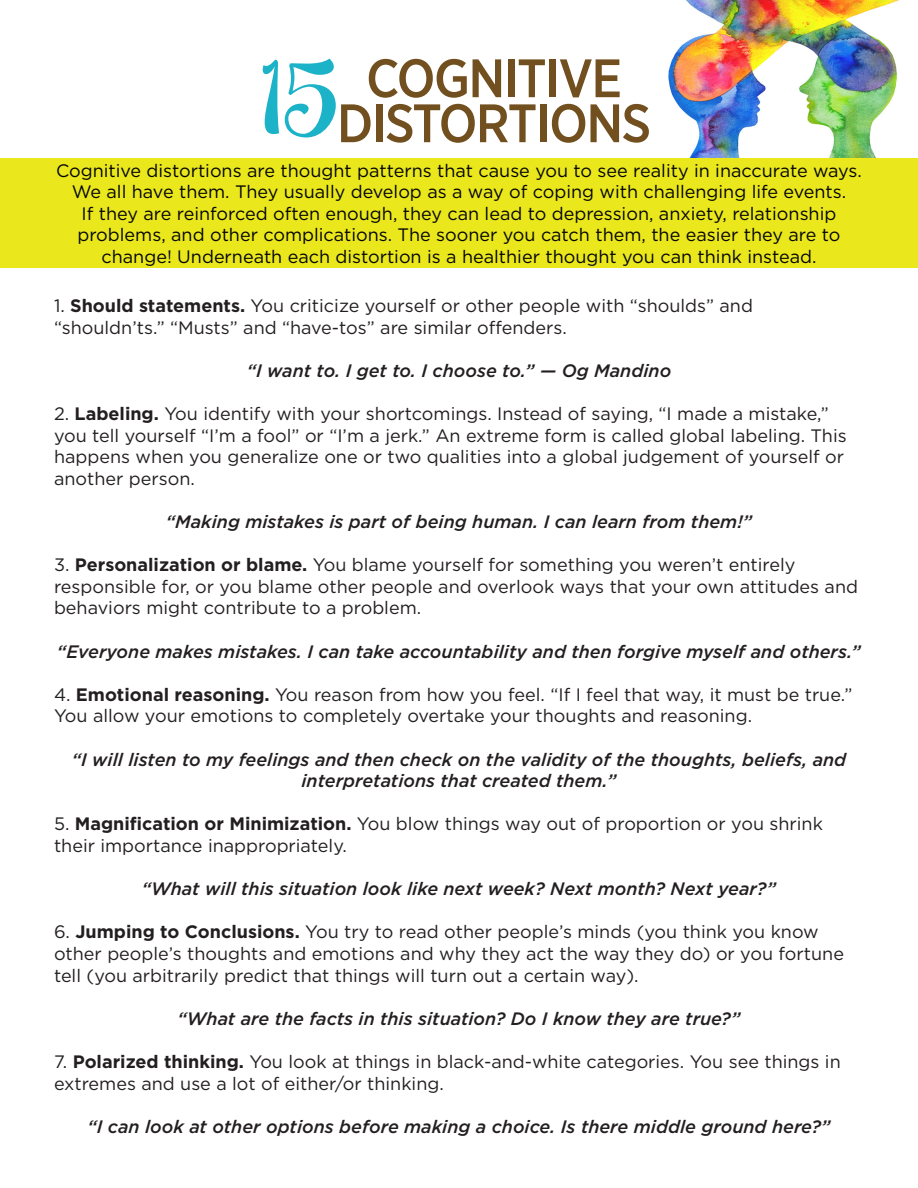
<style>
.page{position:relative;width:918px;height:1188px;background:#fff}
.page>*{position:absolute;margin:0;border:0;box-sizing:border-box;transform-origin:0 0}
.t1{font:90px "Kewl Script";color:#1cb3c8}
.t2{font:500 54px "Gotham Narrow";letter-spacing:-.03em;color:#714f1f}
.t3{font:18px/21.6px "Gotham";color:#231f20}
.t4{font:italic 500 18px/21.6px "Gotham";color:#231f20;text-align:center}
.t5{font:18px/21.6px "Gotham";color:#040503;text-align:center}
.s1{font-weight:700}
</style>
<div class="page">
<img style="left:668px;top:0;width:231px;height:158px">
<div style="left:0;top:158px;width:918px;height:110px;background:#eae71d"></div>
<p class="t1" style="left:263px;top:47px;width:85px">15</p>
<p class="t2" style="left:366px;top:44px;width:258px">COGNITIVE</p>
<p class="t2" style="left:337px;top:89px;width:316px">DISTORTIONS</p>
<p class="t5" style="left:56px;top:159px;width:807px">Cognitive distortions are thought patterns that cause you to see reality in inaccurate ways.<br>We all have them. They usually develop as a way of coping with challenging life events.<br>If they are reinforced often enough, they can lead to depression, anxiety, relationship problems, and other complications. The sooner you catch them, the easier they are to change! Underneath each distortion is a healthier thought you can think instead.</p>
<p class="t3" style="left:54px;top:294px;width:701px">1. <span class="s1">Should statements.</span> You criticize yourself or other people with “shoulds” and “shouldn’ts.” “Musts” and “have-tos” are similar offenders.</p>
<p class="t4" style="left:247px;top:359px;width:426px">“I want to. I get to. I choose to.” — Og Mandino</p>
<p class="t3" style="left:54px;top:402px;width:794px">2. <span class="s1">Labeling.</span> You identify with your shortcomings. Instead of saying, “I made a mistake,” you tell yourself “I’m a fool” or “I’m a jerk.” An extreme form is called global labeling. This happens when you generalize one or two qualities into a global judgement of yourself or another person.</p>
<p class="t4" style="left:166px;top:511px;width:588px">“Making mistakes is part of being human. I can learn from them!”</p>
<p class="t3" style="left:54px;top:554px;width:806px">3. <span class="s1">Personalization or blame.</span> You blame yourself for something you weren’t entirely responsible for, or you blame other people and overlook ways that your own attitudes and behaviors might contribute to a problem.</p>
<p class="t4" style="left:57px;top:640px;width:806px">“Everyone makes mistakes. I can take accountability and then forgive myself and others.”</p>
<p class="t3" style="left:54px;top:683px;width:800px">4. <span class="s1">Emotional reasoning.</span> You reason from how you feel. “If I feel that way, it must be true.”<br>You allow your emotions to completely overtake your thoughts and reasoning.</p>
<p class="t4" style="left:72px;top:748px;width:776px">“I will listen to my feelings and then check on the validity of the thoughts, beliefs, and interpretations that created them.”</p>
<p class="t3" style="left:54px;top:813px;width:770px">5. <span class="s1">Magnification or Minimization.</span> You blow things way out of proportion or you shrink their importance inappropriately.</p>
<p class="t4" style="left:142px;top:878px;width:636px">“What will this situation look like next week? Next month? Next year?”</p>
<p class="t3" style="left:54px;top:921px;width:791px">6. <span class="s1">Jumping to Conclusions.</span> You try to read other people’s minds (you think you know other people’s thoughts and emotions and why they act the way they do) or you fortune tell (you arbitrarily predict that things will turn out a certain way).</p>
<p class="t4" style="left:178px;top:1007px;width:564px">“What are the facts in this situation? Do I know they are true?”</p>
<p class="t3" style="left:54px;top:1050px;width:788px">7. <span class="s1">Polarized thinking.</span> You look at things in black-and-white categories. You see things in extremes and use a lot of either/or thinking.</p>
<p class="t4" style="left:87px;top:1115px;width:745px">“I can look at other options before making a choice. Is there middle ground here?”</p>
</div>
